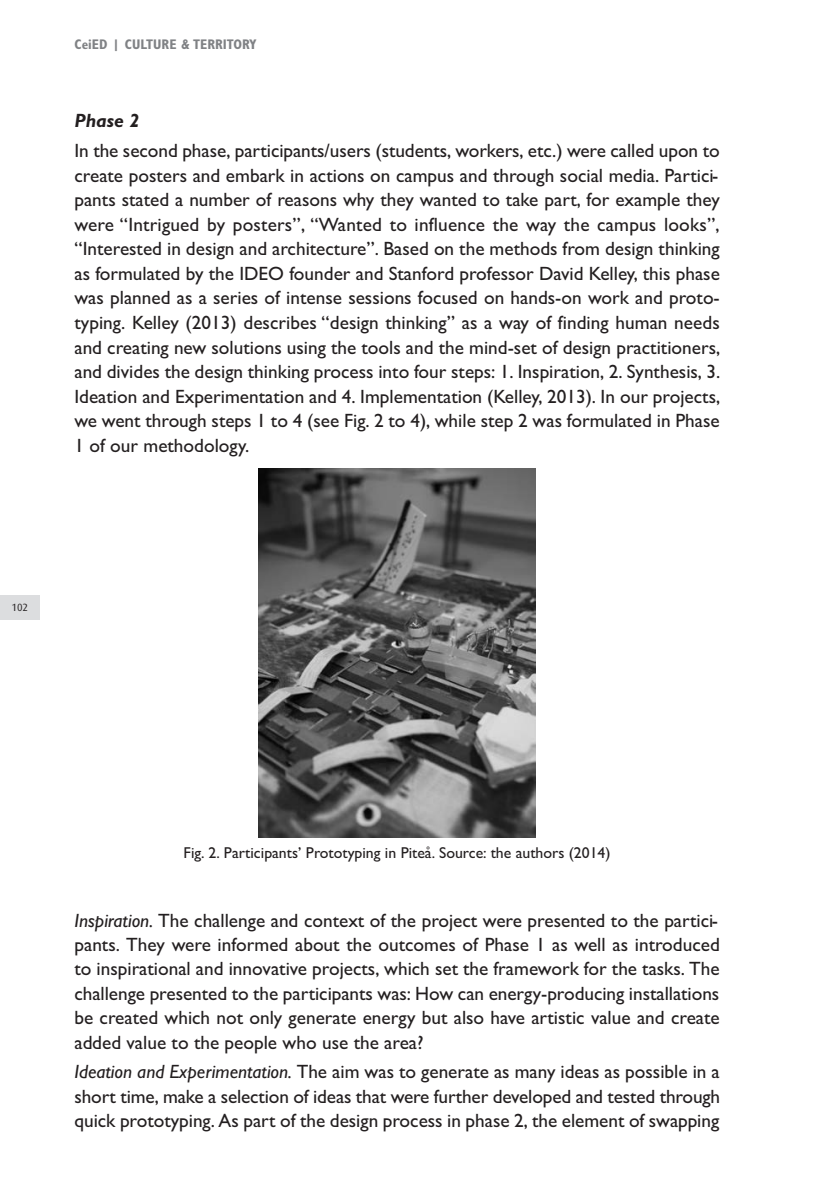
<style>
.page{position:relative;width:819px;height:1191px;background:#fff}
.page>*{position:absolute;margin:0;border:0;box-sizing:border-box;transform-origin:0 0}
.t1{font:19.25px/24.5px "Gill Sans";color:#231f20;text-align:justify}
.t2{font:italic 700 19.25px "Gill Sans";color:#231f20}
.t3{font:15.75px "Gill Sans";color:#231f20}
.t4{font:700 condensed 14px "Gill Sans";color:#808285}
.t5{font:10.5px "Dax";color:#231f20}
.s1{font-style:italic}
</style>
<div class="page">
<div style="left:0;top:595px;width:40px;height:25px;background:#dcdddf"></div>
<img style="left:259px;top:469px;width:276px;height:368px">
<p class="t4" style="left:74px;top:40px;width:184px">CeiED | CULTURE &amp; TERRITORY</p>
<p class="t2" style="left:74px;top:114px;width:67px">Phase 2</p>
<p class="t1" style="left:74px;top:140px;width:647px">In the second phase, participants/users (students, workers, etc.) were called upon to create posters and embark in actions on campus and through social media. Partici&shy;pants stated a number of reasons why they wanted to take part, for example they were “Intrigued by posters”, “Wanted to influence the way the campus looks”, “Interested in design and architecture”. Based on the methods from design thinking as formulated by the IDEO founder and Stanford professor David Kelley, this phase was planned as a series of intense sessions focused on hands-on work and proto&shy;typing. Kelley (2013) describes “design thinking” as a way of finding human needs and creating new solutions using the tools and the mind-set of design practitioners, and divides the design thinking process into four steps: 1. Inspiration, 2. Synthesis, 3.<br>Ideation and Experimentation and 4. Implementation (Kelley, 2013). In our projects, we went through steps 1 to 4 (see Fig. 2 to 4), while step 2 was formulated in Phase 1 of our methodology.</p>
<p class="t5" style="left:12px;top:602px;width:18px">102</p>
<p class="t3" style="left:184px;top:847px;width:428px">Fig. 2. Participants’ Prototyping in Piteå. Source: the authors (2014)</p>
<p class="t1" style="left:74px;top:910px;width:647px"><span class="s1">Inspiration.</span> The challenge and context of the project were presented to the partici&shy;pants. They were informed about the outcomes of Phase 1 as well as introduced to inspirational and innovative projects, which set the framework for the tasks. The challenge presented to the participants was: How can energy-producing installations be created which not only generate energy but also have artistic value and create added value to the people who use the area?</p>
<p class="t1" style="left:74px;top:1061px;width:647px"><span class="s1">Ideation and Experimentation.</span> The aim was to generate as many ideas as possible in a short time, make a selection of ideas that were further developed and tested through quick prototyping. As part of the design process in phase 2, the element of swapping</p>
</div>
